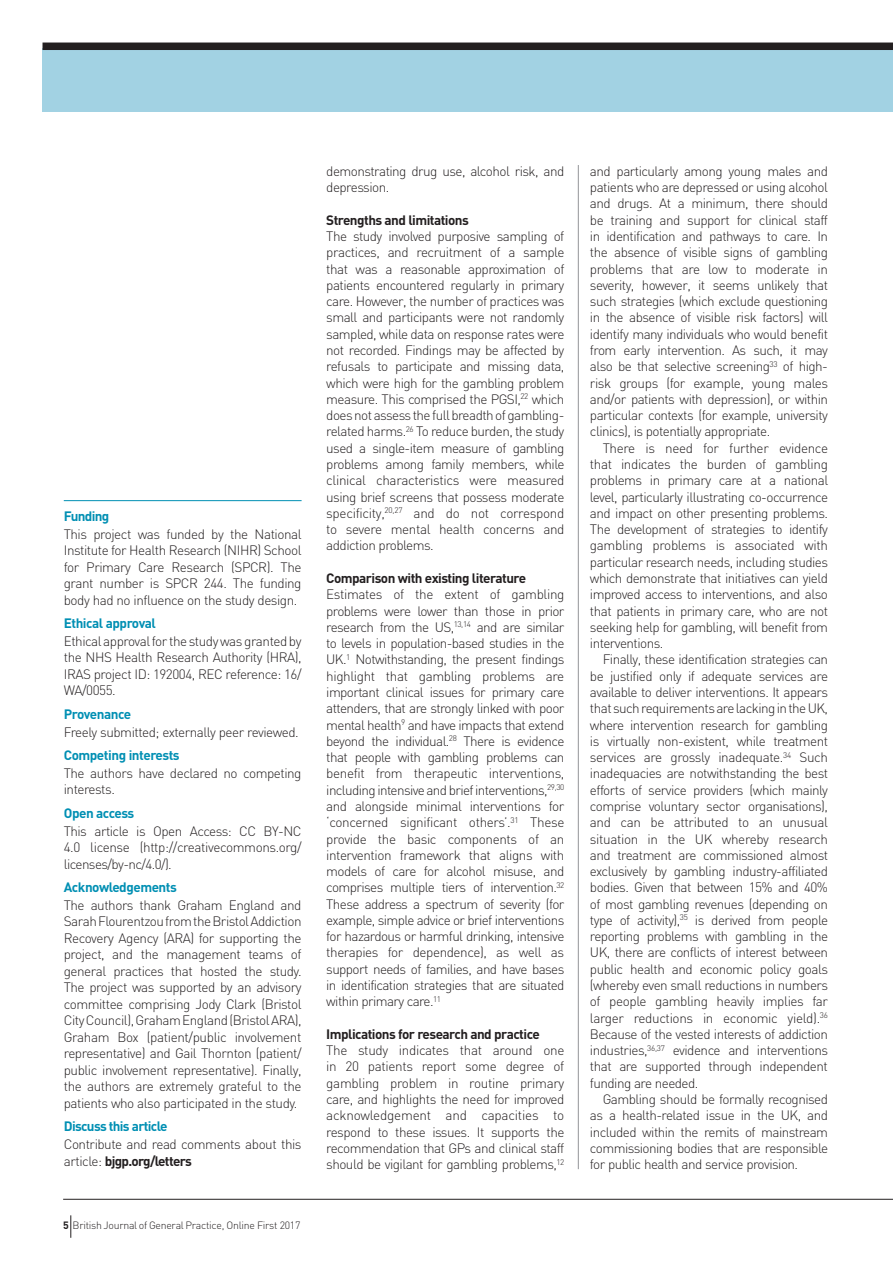
<style>
.page{position:relative;width:893px;height:1263px;background:#fff}
.page>*{position:absolute;margin:0;border:0;box-sizing:border-box;transform-origin:0 0}
.t1{font:300 13.5px/16.4px "DIN";letter-spacing:-.04em;color:#231f20;text-align:justify}
.t2{font:700 13.5px "DIN";letter-spacing:-.035em;color:#008fb3}
.t3{font:700 13.5px "DIN";letter-spacing:-.04em;color:#231f20}
.t4{font:300 10.5px "DIN";letter-spacing:-.025em;color:#231f20}
.s1{font-weight:700}
</style>
<div class="page">
<div style="left:43px;top:48px;width:850px;height:64px;background:#a2d2e3"></div>
<div style="left:43px;top:43px;width:850px;height:7px;background:#231f20"></div>
<hr style="left:578px;top:165px;width:1px;height:1004px;background:#939598">
<hr style="left:64px;top:500px;width:238px;height:1px;background:#008fb3">
<svg style="left:70px;top:1215px;width:1px;height:23px"></svg>
<hr style="left:63px;top:1199px;width:830px;height:1px;background:#231f20">
<p class="t2" style="left:64px;top:507px;width:47px">Funding</p>
<p class="t1" style="left:64px;top:525px;width:239px">This project was funded by the National Institute for Health Research (NIHR) School for Primary Care Research (SPCR). The grant number is SPCR 244. The funding body had no influence on the study design.</p>
<p class="t2" style="left:64px;top:614px;width:94px">Ethical approval</p>
<p class="t1" style="left:64px;top:633px;width:239px">Ethical approval for the study was granted by the NHS Health Research Authority (HRA), IRAS project ID: 192004, REC reference: 16/ WA/0055.</p>
<p class="t2" style="left:64px;top:705px;width:69px">Provenance</p>
<p class="t1" style="left:64px;top:723px;width:237px">Freely submitted; externally peer reviewed.</p>
<p class="t2" style="left:64px;top:746px;width:117px">Competing interests</p>
<p class="t1" style="left:64px;top:765px;width:239px">The authors have declared no competing interests.</p>
<p class="t2" style="left:64px;top:804px;width:72px">Open access</p>
<p class="t1" style="left:64px;top:822px;width:239px">This article is Open Access: CC BY-NC 4.0 license (http://creativecommons.org/ licenses/by-nc/4.0/).</p>
<p class="t2" style="left:64px;top:878px;width:115px">Acknowledgements</p>
<p class="t1" style="left:64px;top:896px;width:239px">The authors thank Graham England and Sarah Flourentzou from the Bristol Addiction Recovery Agency (ARA) for supporting the project, and the management teams of general practices that hosted the study.<br>The project was supported by an advisory committee comprising Jody Clark (Bristol City Council), Graham England (Bristol ARA), Graham Box (patient/public involvement representative) and Gail Thornton (patient/ public involvement representative). Finally, the authors are extremely grateful to the patients who also participated in the study.</p>
<p class="t2" style="left:64px;top:1117px;width:105px">Discuss this article</p>
<p class="t1" style="left:64px;top:1136px;width:239px">Contribute and read comments about this article: <span class="s1">bjgp.org/letters</span></p>
<p class="t4" style="left:63px;top:1219px;width:239px"><span class="s1">5</span> British Journal of General Practice, Online First 2017</p>
<p class="t1" style="left:326px;top:163px;width:240px">demonstrating drug use, alcohol risk, and depression.</p>
<p class="t3" style="left:326px;top:211px;width:144px">Strengths and limitations</p>
<p class="t1" style="left:326px;top:228px;width:240px">The study involved purposive sampling of practices, and recruitment of a sample that was a reasonable approximation of patients encountered regularly in primary care. However, the number of practices was small and participants were not randomly sampled, while data on response rates were not recorded. Findings may be affected by refusals to participate and missing data, which were high for the gambling problem measure. This comprised the PGSI,<sup>22</sup> which does not assess the full breadth of gambling&shy;related harms.<sup>26</sup> To reduce burden, the study used a single-item measure of gambling problems among family members, while clinical characteristics were measured using brief screens that possess moderate specificity,<sup>20,27</sup> and do not correspond to severe mental health concerns and addiction problems.</p>
<p class="t3" style="left:326px;top:569px;width:201px">Comparison with existing literature</p>
<p class="t1" style="left:326px;top:586px;width:240px">Estimates of the extent of gambling problems were lower than those in prior research from the US,<sup>13,14</sup> and are similar to levels in population-based studies in the UK.<sup>1</sup> Notwithstanding, the present findings highlight that gambling problems are important clinical issues for primary care attenders, that are strongly linked with poor mental health<sup>9</sup> and have impacts that extend beyond the individual.<sup>28</sup> There is evidence that people with gambling problems can benefit from therapeutic interventions, including intensive and brief interventions,<sup>29,30 </sup>and alongside minimal interventions for ‘concerned significant others’.<sup>31</sup> These provide the basic components of an intervention framework that aligns with models of care for alcohol misuse, and comprises multiple tiers of intervention.<sup>32<br></sup>These address a spectrum of severity (for example, simple advice or brief interventions for hazardous or harmful drinking, intensive therapies for dependence), as well as support needs of families, and have bases in identification strategies that are situated within primary care.<sup>11</sup></p>
<p class="t3" style="left:326px;top:1025px;width:215px">Implications for research and practice</p>
<p class="t1" style="left:326px;top:1042px;width:240px">The study indicates that around one in 20 patients report some degree of gambling problem in routine primary care, and highlights the need for improved acknowledgement and capacities to respond to these issues. It supports the recommendation that GPs and clinical staff should be vigilant for gambling problems,<sup>12</sup></p>
<p class="t1" style="left:590px;top:163px;width:240px">and particularly among young males and patients who are depressed or using alcohol and drugs. At a minimum, there should be training and support for clinical staff in identification and pathways to care. In the absence of visible signs of gambling problems that are low to moderate in severity, however, it seems unlikely that such strategies (which exclude questioning in the absence of visible risk factors) will identify many individuals who would benefit from early intervention. As such, it may also be that selective screening<sup>33</sup> of high&shy;risk groups (for example, young males and/or patients with depression), or within particular contexts (for example, university clinics), is potentially appropriate.</p>
<p class="t1" style="left:590px;top:439px;width:240px;text-indent:13px">There is need for further evidence that indicates the burden of gambling problems in primary care at a national level, particularly illustrating co-occurrence and impact on other presenting problems.<br>The development of strategies to identify gambling problems is associated with particular research needs, including studies which demonstrate that initiatives can yield improved access to interventions, and also that patients in primary care, who are not seeking help for gambling, will benefit from interventions.</p>
<p class="t1" style="left:590px;top:651px;width:240px;text-indent:13px">Finally, these identification strategies can be justified only if adequate services are available to deliver interventions. It appears that such requirements are lacking in the UK, where intervention research for gambling is virtually non-existent, while treatment services are grossly inadequate.<sup>34</sup> Such inadequacies are notwithstanding the best efforts of service providers (which mainly comprise voluntary sector organisations), and can be attributed to an unusual situation in the UK whereby research and treatment are commissioned almost exclusively by gambling industry-affiliated bodies. Given that between 15% and 40% of most gambling revenues (depending on type of activity),<sup>35</sup> is derived from people reporting problems with gambling in the UK, there are conflicts of interest between public health and economic policy goals (whereby even small reductions in numbers of people gambling heavily implies far larger reductions in economic yield).<sup>36<br></sup>Because of the vested interests of addiction industries,<sup>36,37</sup> evidence and interventions that are supported through independent funding are needed.</p>
<p class="t1" style="left:590px;top:1091px;width:240px;text-indent:13px">Gambling should be formally recognised as a health-related issue in the UK, and included within the remits of mainstream commissioning bodies that are responsible for public health and service provision.</p>
</div>
